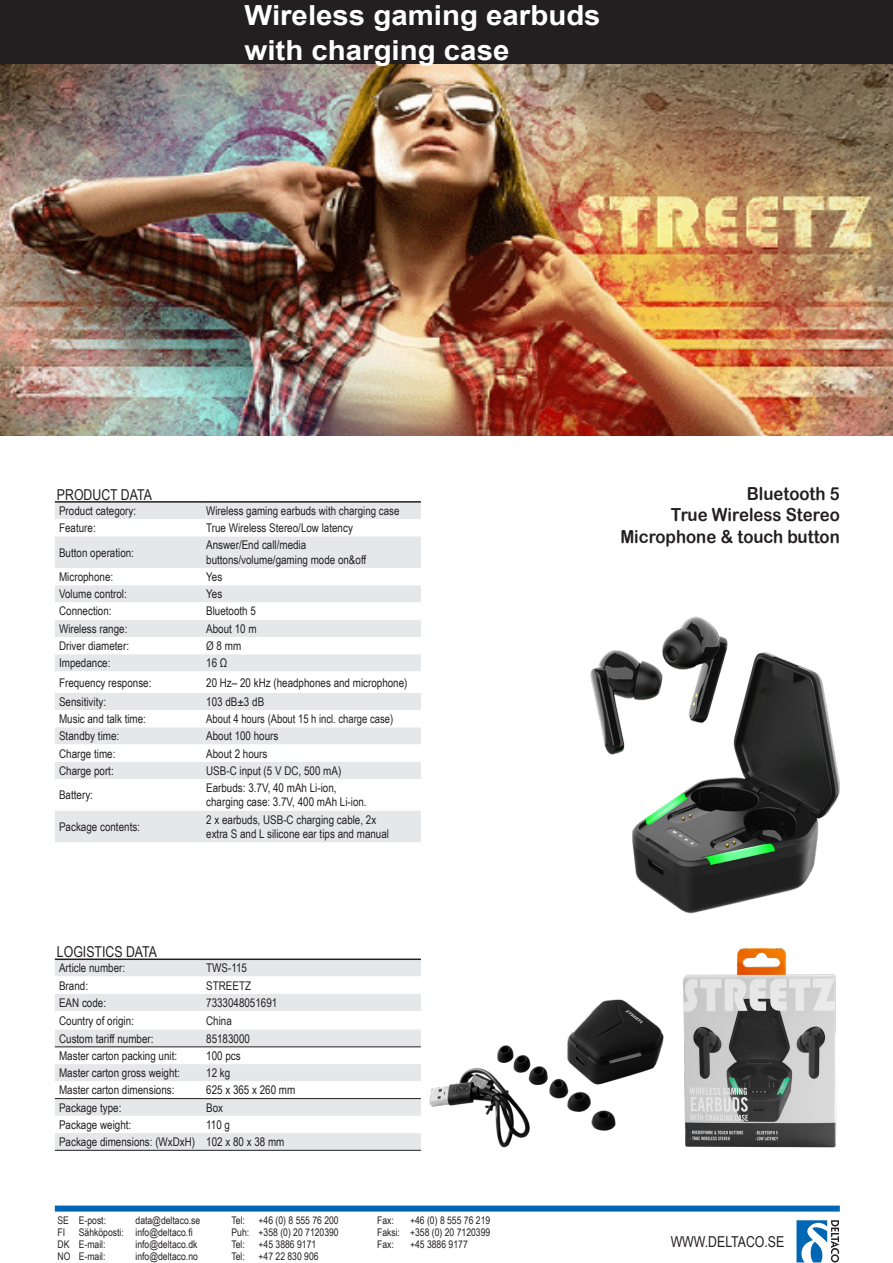
<style>
.page{position:relative;width:893px;height:1263px;background:#fff}
.page>*{position:absolute;margin:0;border:0;box-sizing:border-box;transform-origin:0 0}
.brödtext{font:700 27.6px "Arial";color:#fff;scale:1.06 1}
.t1{font:18px "Arial Rounded MT Bold";color:#231f20;scale:.93 1}
.t2{font:15px "Arial Narrow";color:#231f20}
.t3{font:12px "Arial Narrow";color:#231f20}
.t4{font:12px "Arial Narrow";color:#231f20;scale:.96 1}
.t5{font:10.5px "Arial Narrow";color:#231f20}
</style>
<div class="page">
<div style="left:55px;top:1205px;width:785px;height:6px;background:#0166b3"></div>
<svg style="left:796px;top:1252px;width:44px;height:11px"></svg>
<svg style="left:796px;top:1220px;width:43px;height:42px"></svg>
<div style="left:0;top:0;width:893px;height:65px;background:#231f20"></div>
<img style="left:0;top:65px;width:893px;height:371px">
<div style="left:55px;top:960px;width:366px;height:190px;background:#e6e7e9"></div>
<svg style="left:55px;top:976px;width:366px;height:122px"></svg>
<svg style="left:55px;top:1116px;width:366px;height:17px"></svg>
<hr style="left:55px;top:1046px;width:147px;height:1px;background:#231f20">
<hr style="left:202px;top:1046px;width:219px;height:1px;background:#231f20">
<hr style="left:55px;top:1150px;width:147px;height:1px;background:#231f20">
<hr style="left:202px;top:1150px;width:219px;height:1px;background:#231f20">
<hr style="left:55px;top:1098px;width:147px;height:1px;background:#231f20">
<hr style="left:202px;top:1098px;width:219px;height:1px;background:#231f20">
<hr style="left:55px;top:958px;width:147px;height:2px;background:#231f20">
<hr style="left:202px;top:958px;width:219px;height:2px;background:#231f20">
<div style="left:55px;top:503px;width:366px;height:339px;background:#e6e7e9"></div>
<svg style="left:55px;top:519px;width:366px;height:292px"></svg>
<hr style="left:55px;top:501px;width:147px;height:2px;background:#231f20">
<hr style="left:202px;top:501px;width:219px;height:2px;background:#231f20">
<img style="left:683px;top:948px;width:154px;height:200px">
<img style="left:590px;top:616px;width:250px;height:298px">
<img style="left:429px;top:999px;width:235px;height:149px">
<p class="brödtext" style="left:244px;top:-4px;width:337px">Wireless gaming earbuds</p>
<p class="brödtext" style="left:244px;top:31px;width:251px">with charging case</p>
<p class="t2" style="left:57px;top:483px;width:97px">PRODUCT DATA</p>
<p class="t3" style="left:59px;top:502px;width:79px">Product category:</p>
<p class="t3" style="left:206px;top:502px;width:195px">Wireless gaming earbuds with charging case</p>
<p class="t3" style="left:59px;top:519px;width:38px">Feature:</p>
<p class="t3" style="left:206px;top:519px;width:148px">True Wireless Stereo/Low latency</p>
<p class="t3" style="left:59px;top:543px;width:76px">Button operation:</p>
<p class="t3" style="left:206px;top:536px;width:102px">Answer/End call/media</p>
<p class="t3" style="left:206px;top:551px;width:162px">buttons/volume/gaming mode on&amp;off</p>
<p class="t3" style="left:59px;top:568px;width:56px">Microphone:</p>
<p class="t3" style="left:206px;top:568px;width:18px">Yes</p>
<p class="t3" style="left:59px;top:585px;width:69px">Volume control:</p>
<p class="t3" style="left:206px;top:585px;width:18px">Yes</p>
<p class="t3" style="left:59px;top:602px;width:54px">Connection:</p>
<p class="t3" style="left:206px;top:602px;width:51px">Bluetooth 5</p>
<p class="t3" style="left:59px;top:620px;width:70px">Wireless range:</p>
<p class="t3" style="left:206px;top:620px;width:52px">About 10 m</p>
<p class="t3" style="left:59px;top:637px;width:71px">Driver diameter:</p>
<p class="t3" style="left:206px;top:637px;width:36px">Ø 8 mm</p>
<p class="t3" style="left:59px;top:654px;width:53px">Impedance:</p>
<p class="t3" style="left:206px;top:654px;width:23px">16 Ω</p>
<p class="t3" style="left:59px;top:673px;width:94px">Frequency response:</p>
<p class="t3" style="left:206px;top:673px;width:203px">20 Hz– 20 kHz (headphones and microphone)</p>
<p class="t3" style="left:59px;top:693px;width:49px">Sensitivity:</p>
<p class="t3" style="left:206px;top:693px;width:60px">103 dB±3 dB</p>
<p class="t3" style="left:59px;top:710px;width:88px">Music and talk time:</p>
<p class="t4" style="left:206px;top:710px;width:196px">About 4 hours (About 15 h incl. charge case)</p>
<p class="t3" style="left:59px;top:727px;width:62px">Standby time:</p>
<p class="t3" style="left:206px;top:727px;width:74px">About 100 hours</p>
<p class="t3" style="left:59px;top:744px;width:58px">Charge time:</p>
<p class="t3" style="left:206px;top:744px;width:63px">About 2 hours</p>
<p class="t3" style="left:59px;top:762px;width:56px">Charge port:</p>
<p class="t3" style="left:206px;top:762px;width:137px">USB-C input (5 V DC, 500 mA)</p>
<p class="t3" style="left:59px;top:786px;width:35px">Battery:</p>
<p class="t3" style="left:206px;top:779px;width:132px">Earbuds: 3.7V, 40 mAh Li-ion,</p>
<p class="t3" style="left:206px;top:793px;width:162px">charging case: 3.7V, 400 mAh Li-ion.</p>
<p class="t3" style="left:59px;top:818px;width:82px">Package contents:</p>
<p class="t3" style="left:206px;top:811px;width:172px">2 x earbuds, USB-C charging cable, 2x</p>
<p class="t3" style="left:206px;top:825px;width:184px">extra S and L silicone ear tips and manual</p>
<p class="t2" style="left:57px;top:941px;width:102px">LOGISTICS DATA</p>
<p class="t3" style="left:59px;top:959px;width:68px">Article number:</p>
<p class="t3" style="left:206px;top:959px;width:42px">TWS-115</p>
<p class="t3" style="left:59px;top:976px;width:30px">Brand:</p>
<p class="t3" style="left:206px;top:976px;width:46px">STREETZ</p>
<p class="t3" style="left:59px;top:994px;width:49px">EAN code:</p>
<p class="t3" style="left:206px;top:994px;width:73px">7333048051691</p>
<p class="t3" style="left:59px;top:1012px;width:76px">Country of origin:</p>
<p class="t3" style="left:206px;top:1012px;width:27px">China</p>
<p class="t3" style="left:59px;top:1029px;width:96px">Custom tariff number:</p>
<p class="t3" style="left:206px;top:1029px;width:45px">85183000</p>
<p class="t3" style="left:59px;top:1047px;width:120px">Master carton packing unit:</p>
<p class="t3" style="left:206px;top:1047px;width:36px">100 pcs</p>
<p class="t3" style="left:59px;top:1064px;width:122px">Master carton gross weight:</p>
<p class="t3" style="left:206px;top:1064px;width:26px">12 kg</p>
<p class="t3" style="left:59px;top:1081px;width:117px">Master carton dimensions:</p>
<p class="t3" style="left:206px;top:1081px;width:91px">625 x 365 x 260 mm</p>
<p class="t3" style="left:59px;top:1098px;width:64px">Package type:</p>
<p class="t3" style="left:206px;top:1098px;width:18px">Box</p>
<p class="t3" style="left:59px;top:1116px;width:74px">Package weight:</p>
<p class="t3" style="left:206px;top:1116px;width:25px">110 g</p>
<p class="t3" style="left:59px;top:1133px;width:138px">Package dimensions: (WxDxH)</p>
<p class="t3" style="left:206px;top:1133px;width:80px">102 x 80 x 38 mm</p>
<p class="t5" style="left:58px;top:1212px;width:50px">SE E-post:</p>
<p class="t5" style="left:136px;top:1212px;width:66px">data@deltaco.se</p>
<p class="t5" style="left:232px;top:1212px;width:15px">Tel:</p>
<p class="t5" style="left:259px;top:1212px;width:82px">+46 (0) 8 555 76 200</p>
<p class="t5" style="left:377px;top:1212px;width:18px">Fax:</p>
<p class="t5" style="left:410px;top:1212px;width:82px">+46 (0) 8 555 76 219</p>
<p class="t5" style="left:58px;top:1224px;width:9px">FI</p>
<p class="t5" style="left:79px;top:1224px;width:115px">Sähköposti: info@deltaco.fi</p>
<p class="t5" style="left:232px;top:1224px;width:109px">Puh: +358 (0) 20 7120390</p>
<p class="t5" style="left:377px;top:1224px;width:115px">Faksi: +358 (0) 20 7120399</p>
<p class="t5" style="left:58px;top:1236px;width:50px">DK E-mail:</p>
<p class="t5" style="left:136px;top:1236px;width:63px">info@deltaco.dk</p>
<p class="t5" style="left:232px;top:1236px;width:15px">Tel:</p>
<p class="t5" style="left:259px;top:1236px;width:59px">+45 3886 9171</p>
<p class="t5" style="left:377px;top:1236px;width:18px">Fax:</p>
<p class="t5" style="left:410px;top:1236px;width:59px">+45 3886 9177</p>
<p class="t5" style="left:58px;top:1248px;width:50px">NO E-mail:</p>
<p class="t5" style="left:136px;top:1248px;width:64px">info@deltaco.no</p>
<p class="t5" style="left:232px;top:1248px;width:15px">Tel:</p>
<p class="t5" style="left:259px;top:1248px;width:62px">+47 22 830 906</p>
<p class="t1" style="left:747px;top:483px;width:101px">Bluetooth 5</p>
<p class="t1" style="left:671px;top:504px;width:183px">True Wireless Stereo</p>
<p class="t1" style="left:620px;top:526px;width:237px">Microphone &amp; touch button</p>
<p class="t2" style="left:671px;top:1230px;width:115px">WWW.DELTACO.SE</p>
</div>
